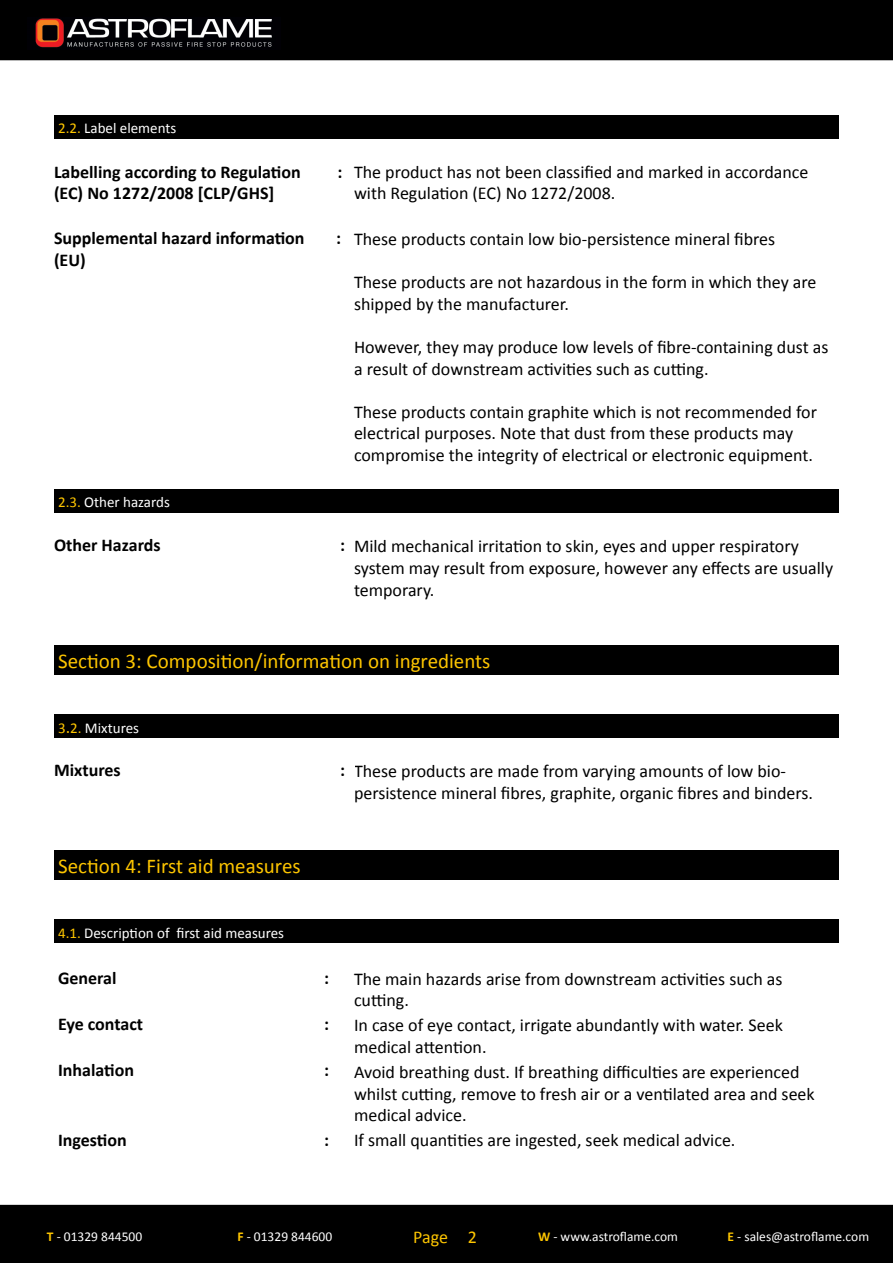
<style>
.page{position:relative;width:893px;height:1263px;background:#fff}
.page>*{position:absolute;margin:0;border:0;box-sizing:border-box;transform-origin:0 0}
.t1{font:21px "Calibri";color:#fdc500}
.t2{font:18px/21.6px "Calibri";color:#000}
.t3{font:700 18px "Calibri";color:#000}
.t4{font:18px "Calibri";color:#fdc500}
.t5{font:15px "Calibri";color:#fff}
.t6{font:13.5px "Calibri";color:#fff}
.s1{color:#fdc500}
.s2{font-size:18px;color:#fdc500}
.s3{font-weight:700;color:#fdc500}
</style>
<div class="page">
<div style="left:0;top:0;width:893px;height:60px;background:#000"></div>
<div style="left:0;top:1205px;width:893px;height:58px;background:#000"></div>
<img style="left:35px;top:18px;width:237px;height:30px">
<div style="left:54px;top:115px;width:785px;height:23px;background:#000"></div>
<div style="left:54px;top:489px;width:785px;height:23px;background:#000"></div>
<div style="left:54px;top:645px;width:785px;height:30px;background:#000"></div>
<div style="left:54px;top:714px;width:785px;height:24px;background:#000"></div>
<div style="left:54px;top:850px;width:785px;height:30px;background:#000"></div>
<div style="left:54px;top:919px;width:785px;height:23px;background:#000"></div>
<p class="t5" style="left:58px;top:119px;width:120px"><span class="s1">2.2.</span> Label elements</p>
<p class="t3" style="left:54px;top:160px;width:248px">Labelling according to Regulation</p>
<p class="t3" style="left:337px;top:160px;width:6px">:</p>
<p class="t3" style="left:54px;top:182px;width:222px">(EC) No 1272/2008 [CLP/GHS]</p>
<p class="t3" style="left:54px;top:227px;width:252px">Supplemental hazard information</p>
<p class="t3" style="left:336px;top:227px;width:6px">:</p>
<p class="t3" style="left:54px;top:248px;width:33px">(EU)</p>
<p class="t2" style="left:354px;top:161px;width:456px">The product has not been classified and marked in accordance with Regulation (EC) No 1272/2008.</p>
<p class="t2" style="left:354px;top:228px;width:423px">These products contain low bio-persistence mineral fibres</p>
<p class="t2" style="left:354px;top:271px;width:464px">These products are not hazardous in the form in which they are shipped by the manufacturer.</p>
<p class="t2" style="left:354px;top:336px;width:476px">However, they may produce low levels of fibre-containing dust as a result of downstream activities such as cutting.</p>
<p class="t2" style="left:354px;top:401px;width:464px">These products contain graphite which is not recommended for electrical purposes. Note that dust from these products may compromise the integrity of electrical or electronic equipment.</p>
<p class="t5" style="left:58px;top:493px;width:113px"><span class="s1">2.3.</span> Other hazards</p>
<p class="t3" style="left:54px;top:533px;width:108px">Other Hazards</p>
<p class="t3" style="left:340px;top:533px;width:6px">:</p>
<p class="t2" style="left:354px;top:536px;width:481px">Mild mechanical irritation to skin, eyes and upper respiratory system may result from exposure, however any effects are usually temporary.</p>
<p class="t1" style="left:58px;top:648px;width:434px">Section 3: Composition/information on ingredients</p>
<p class="t5" style="left:58px;top:718px;width:83px"><span class="s1">3</span><span class="s2">.</span><span class="s1">2.</span> Mixtures</p>
<p class="t3" style="left:54px;top:759px;width:68px">Mixtures</p>
<p class="t3" style="left:340px;top:759px;width:6px">:</p>
<p class="t2" style="left:354px;top:760px;width:461px">These products are made from varying amounts of low bio&shy;persistence mineral fibres, graphite, organic fibres and binders.</p>
<p class="t1" style="left:58px;top:853px;width:244px">Section 4: First aid measures</p>
<p class="t5" style="left:58px;top:923px;width:228px"><span class="s1">4.1.</span> Description of first aid measures</p>
<p class="t3" style="left:58px;top:966px;width:60px">General</p>
<p class="t3" style="left:324px;top:966px;width:6px">:</p>
<p class="t2" style="left:354px;top:968px;width:430px">The main hazards arise from downstream activities such as cutting.</p>
<p class="t3" style="left:58px;top:1013px;width:87px">Eye contact</p>
<p class="t3" style="left:324px;top:1013px;width:6px">:</p>
<p class="t2" style="left:354px;top:1014px;width:430px">In case of eye contact, irrigate abundantly with water. Seek medical attention.</p>
<p class="t3" style="left:58px;top:1059px;width:78px">Inhalation</p>
<p class="t3" style="left:324px;top:1059px;width:6px">:</p>
<p class="t2" style="left:354px;top:1061px;width:462px">Avoid breathing dust. If breathing difficulties are experienced whilst cutting, remove to fresh air or a ventilated area and seek medical advice.</p>
<p class="t3" style="left:58px;top:1129px;width:70px">Ingestion</p>
<p class="t3" style="left:324px;top:1129px;width:6px">:</p>
<p class="t2" style="left:354px;top:1130px;width:383px">If small quantities are ingested, seek medical advice.</p>
<p class="t6" style="left:47px;top:1228px;width:97px"><span class="s3">T</span> - 01329 844500</p>
<p class="t6" style="left:238px;top:1228px;width:96px"><span class="s3">F</span> - 01329 844600</p>
<p class="t4" style="left:413px;top:1225px;width:65px">Page 2</p>
<p class="t6" style="left:538px;top:1228px;width:141px"><span class="s3">W</span> - www.astroflame.com</p>
<p class="t6" style="left:728px;top:1228px;width:143px"><span class="s3">E</span> - sales@astroflame.com</p>
</div>
